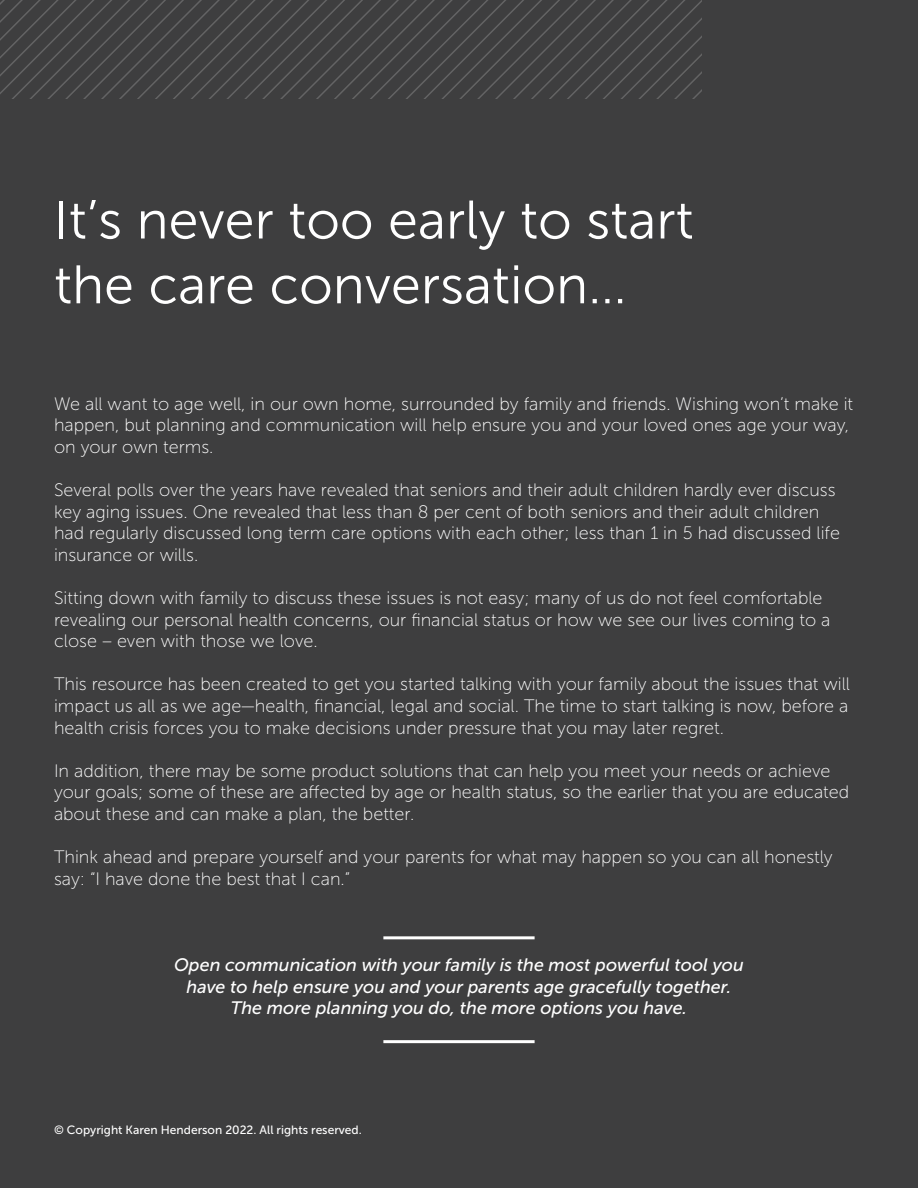
<style>
.page{position:relative;width:918px;height:1188px;background:#3e3e3f}
.page>*{position:absolute;margin:0;border:0;box-sizing:border-box;transform-origin:0 0}
.t1{font:54px "Museo Sans 300";color:#fff}
.t2{font:18px/21.6px "Museo Sans 100";color:#fff}
.t3{font:italic 18px "Museo Sans 500";color:#fff}
.t4{font:12px "Museo Sans 500";color:#fff}
</style>
<div class="page">
<hr style="left:383px;top:1040px;width:152px;height:3px;background:#fff">
<hr style="left:383px;top:936px;width:152px;height:3px;background:#fff">
<svg style="left:0;top:0;width:702px;height:99px"></svg>
<p class="t1" style="left:54px;top:191px;width:641px">It’s never too early to start</p>
<p class="t1" style="left:54px;top:256px;width:574px">the care conversation…</p>
<p class="t2" style="left:54px;top:393px;width:801px">We all want to age well, in our own home, surrounded by family and friends. Wishing won’t make it happen, but planning and communication will help ensure you and your loved ones age your way, on your own terms.</p>
<p class="t2" style="left:54px;top:479px;width:787px">Several polls over the years have revealed that seniors and their adult children hardly ever discuss key aging issues. One revealed that less than 8 per cent of both seniors and their adult children had regularly discussed long term care options with each other; less than 1 in 5 had discussed life insurance or wills.</p>
<p class="t2" style="left:54px;top:587px;width:778px">Sitting down with family to discuss these issues is not easy; many of us do not feel comfortable revealing our personal health concerns, our financial status or how we see our lives coming to a close – even with those we love.</p>
<p class="t2" style="left:54px;top:674px;width:798px;text-align:justify">This resource has been created to get you started talking with your family about the issues that will impact us all as we age—health, financial, legal and social. The time to start talking is now, before a health crisis forces you to make decisions under pressure that you may later regret.</p>
<p class="t2" style="left:54px;top:760px;width:797px">In addition, there may be some product solutions that can help you meet your needs or achieve your goals; some of these are affected by age or health status, so the earlier that you are educated about these and can make a plan, the better.</p>
<p class="t2" style="left:54px;top:846px;width:780px">Think ahead and prepare yourself and your parents for what may happen so you can all honestly say: “I have done the best that I can.”</p>
<p class="t3" style="left:174px;top:955px;width:571px">Open communication with your family is the most powerful tool you</p>
<p class="t3" style="left:187px;top:977px;width:546px">have to help ensure you and your parents age gracefully together.</p>
<p class="t3" style="left:231px;top:998px;width:458px">The more planning you do, the more options you have.</p>
<p class="t4" style="left:54px;top:1123px;width:309px">© Copyright Karen Henderson 2022. All rights reserved.</p>
</div>
